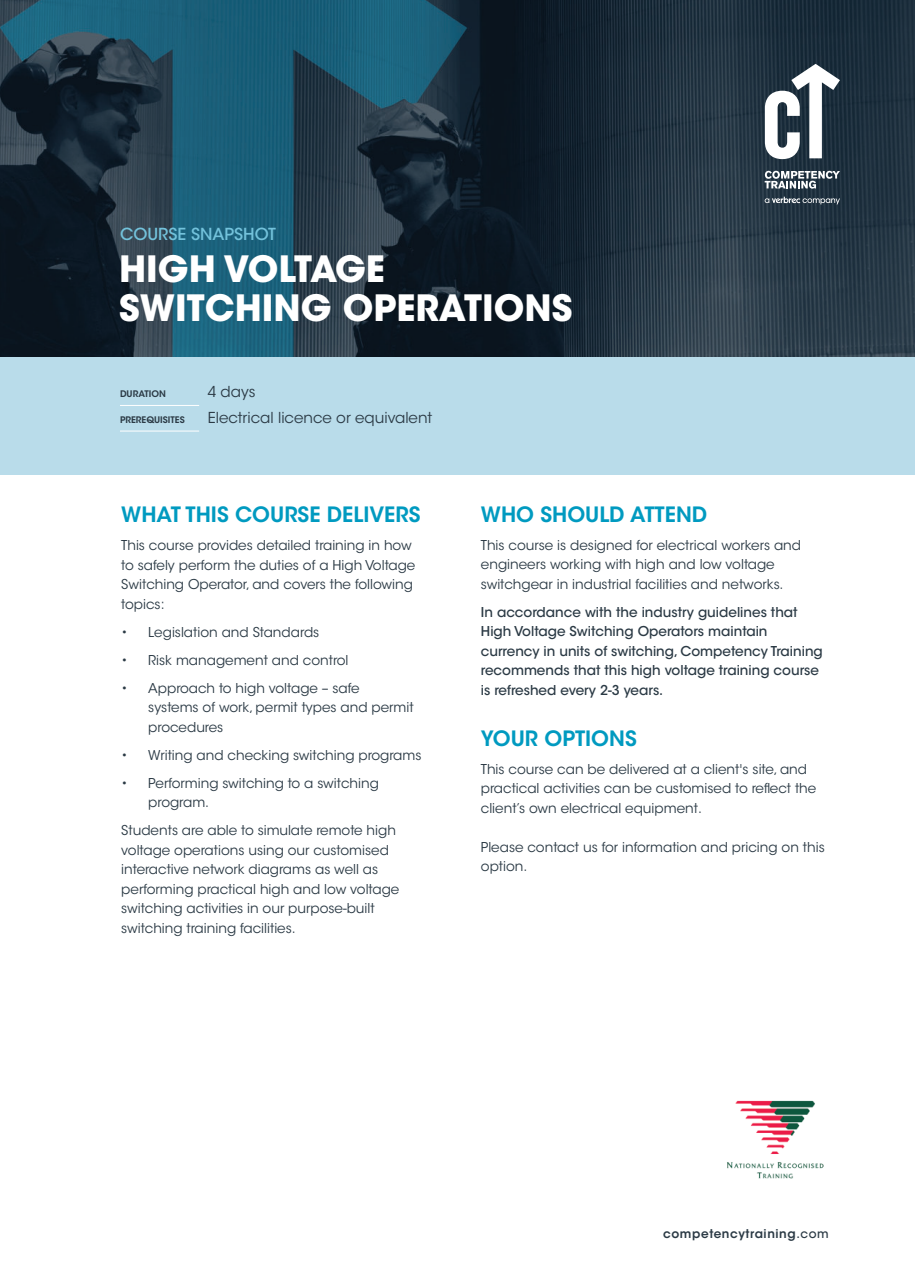
<style>
.page{position:relative;width:915px;height:1285px;background:#fff}
.page>*{position:absolute;margin:0;border:0;box-sizing:border-box;transform-origin:0 0}
.t1{font:700 36px/39px "ITC Avant Garde Std";color:#fff}
.t2{font:600 21px "ITC Avant Garde Std";color:#009ac0}
.t3{font:500 16.5px "ITC Avant Garde Std";color:#73c2db}
.t4{font:15px "ITC Avant Garde Std";color:#2b3a45}
.t5{font:13.5px/19.5px "ITC Avant Garde Std";color:#2b3a45}
.t6{font:500 13.5px/19.5px "ITC Avant Garde Std";color:#2b3a45}
.t7{font:600 12px "ITC Avant Garde Std";letter-spacing:.05em;color:#2b3a45}
.t8{font:600 9px "ITC Avant Garde Std";color:#2b3a45}
.s1{font-weight:500}
</style>
<div class="page">
<img style="left:0;top:0;width:914px;height:357px">
<div style="left:0;top:357px;width:914px;height:117px;background:#b9dcea"></div>
<svg style="left:764px;top:64px;width:75px;height:95px"></svg>
<svg style="left:764px;top:171px;width:75px;height:17px"></svg>
<svg style="left:764px;top:197px;width:75px;height:7px"></svg>
<hr style="left:120px;top:405px;width:79px;height:1px;background:#fff">
<hr style="left:120px;top:430px;width:79px;height:1px;background:#fff">
<img style="left:727px;top:1100px;width:97px;height:79px">
<p class="t3" style="left:120px;top:227px;width:157px">COURSE SNAPSHOT</p>
<h1 class="t1" style="left:119px;top:250px;width:454px">HIGH VOLTAGE<br>SWITCHING OPERATIONS</h1>
<p class="t8" style="left:120px;top:390px;width:47px">DURATION</p>
<p class="t4" style="left:207px;top:385px;width:49px">4 days</p>
<p class="t8" style="left:120px;top:416px;width:66px">PREREQUISITES</p>
<p class="t4" style="left:207px;top:411px;width:226px">Electrical licence or equivalent</p>
<h2 class="t2" style="left:121px;top:506px;width:300px">WHAT THIS COURSE DELIVERS</h2>
<p class="t5" style="left:121px;top:537px;width:295px">This course provides detailed training in how to safely perform the duties of a High Voltage Switching Operator, and covers the following topics:</p>
<p class="t5" style="left:121px;top:623px;width:199px">• Legislation and Standards</p>
<p class="t5" style="left:121px;top:651px;width:229px">• Risk management and control</p>
<p class="t5" style="left:148px;top:679px;width:267px;text-indent:-27px">• Approach to high voltage – safe<br>systems of work, permit types and permit procedures</p>
<p class="t5" style="left:121px;top:746px;width:301px">• Writing and checking switching programs</p>
<p class="t5" style="left:148px;top:774px;width:232px;text-indent:-27px">• Performing switching to a switching program.</p>
<p class="t5" style="left:121px;top:822px;width:279px">Students are able to simulate remote high voltage operations using our customised interactive network diagrams as well as performing practical high and low voltage switching activities in our purpose-built switching training facilities.</p>
<h2 class="t2" style="left:480px;top:506px;width:228px">WHO SHOULD ATTEND</h2>
<p class="t5" style="left:480px;top:537px;width:321px">This course is designed for electrical workers and engineers working with high and low voltage switchgear in industrial facilities and networks.</p>
<p class="t6" style="left:480px;top:603px;width:343px">In accordance with the industry guidelines that High Voltage Switching Operators maintain currency in units of switching, Competency Training recommends that this high voltage training course is refreshed every 2-3 years.</p>
<h2 class="t2" style="left:480px;top:729px;width:157px">YOUR OPTIONS</h2>
<p class="t5" style="left:480px;top:760px;width:337px">This course can be delivered at a client's site, and practical activities can be customised to reflect the client’s own electrical equipment.</p>
<p class="t5" style="left:480px;top:838px;width:345px">Please contact us for information and pricing on this option.</p>
<p class="t7" style="left:663px;top:1228px;width:167px">competencytraining<span class="s1">.com</span></p>
</div>
